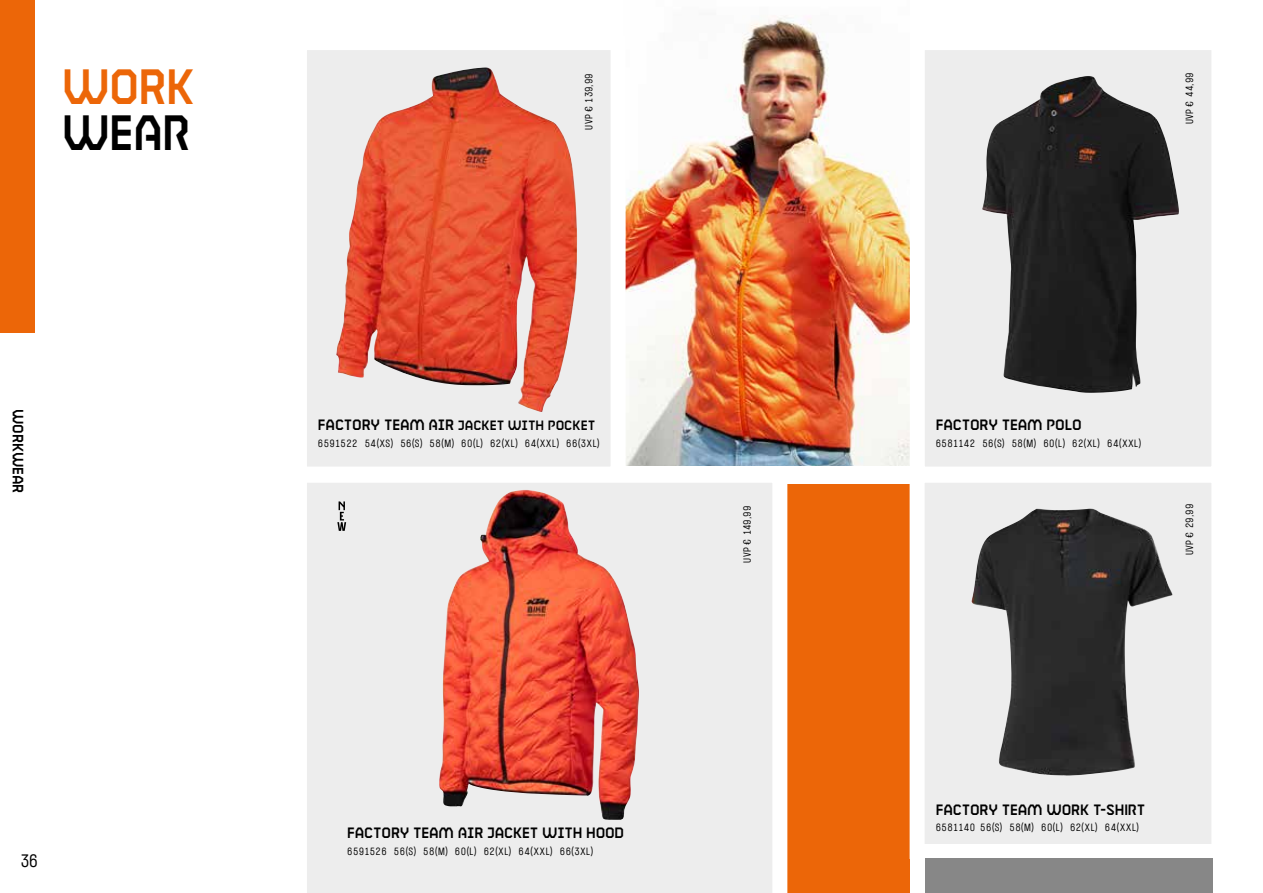
<style>
.page{position:relative;width:1263px;height:893px;background:#fff}
.page>*{position:absolute;margin:0;border:0;box-sizing:border-box;transform-origin:0 0}
.t1{font:49.5px "Coach";color:#ec6608;scale:.95 1}
.t2{font:49.5px "Coach";color:#000;scale:.95 1}
.t3{font:18px "Port Condensed";color:#000}
.t4{font:15px "Coach";letter-spacing:-.015em;color:#000}
.t5{font:13.5px "Coach";letter-spacing:-.01em;color:#000}
.t6{font:10.5px "Port Condensed";letter-spacing:.035em;color:#000}
.s1{font-size:15px}
</style>
<div class="page">
<img style="left:626px;top:15px;width:284px;height:451px">
<svg style="left:307px;top:50px;width:319px;height:417px;background:#edd7d3"></svg>
<img style="left:336px;top:67px;width:199px;height:328px">
<div style="left:768px;top:485px;width:142px;height:408px;background:#ec6608"></div>
<div style="left:307px;top:483px;width:480px;height:410px;background:#ededed"></div>
<div style="left:0;top:0;width:34px;height:333px;background:#ec6608"></div>
<div style="left:910px;top:468px;width:316px;height:391px;background:#ededed;border:15px solid #fff"></div>
<div style="left:910px;top:35px;width:316px;height:447px;background:#ededed;border:15px solid #fff"></div>
<img style="left:971px;top:508px;width:201px;height:268px">
<img style="left:982px;top:76px;width:197px;height:317px">
<div style="left:925px;top:859px;width:288px;height:34px;background:#878787"></div>
<svg style="left:337px;top:501px;width:9px;height:30px"></svg>
<img style="left:439px;top:490px;width:200px;height:330px">
<h1 class="t1" style="left:62px;top:59px;width:142px">WORK</h1>
<h1 class="t2" style="left:62px;top:106px;width:137px">WEAR</h1>
<h3 class="t4" style="left:26px;top:409px;width:86px;rotate:90deg">WORKWEAR</h3>
<h2 class="t3" style="left:21px;top:849px;width:19px">36</h2>
<p class="t6" style="left:582px;top:130px;width:58px;rotate:-90deg">UVP € 139,99</p>
<p class="t5" style="left:318px;top:418px;width:279px"><span class="s1">FACTORY TEAM AIR</span> JACKET WITH POCKET</p>
<p class="t6" style="left:318px;top:436px;width:283px">6591522 54(XS) 56(S) 58(M) 60(L) 62(XL) 64(XXL) 66(3XL)</p>
<h3 class="t4" style="left:347px;top:825px;width:278px">FACTORY TEAM AIR JACKET WITH HOOD</h3>
<p class="t6" style="left:347px;top:844px;width:247px">6591526 56(S) 58(M) 60(L) 62(XL) 64(XXL) 66(3XL)</p>
<p class="t6" style="left:740px;top:563px;width:58px;rotate:-90deg">UVP € 149,99</p>
<p class="t6" style="left:1183px;top:124px;width:53px;rotate:-90deg">UVP € 44,99</p>
<h3 class="t4" style="left:936px;top:416px;width:148px">FACTORY TEAM POLO</h3>
<p class="t6" style="left:936px;top:436px;width:207px">6581142 56(S) 58(M) 60(L) 62(XL) 64(XXL)</p>
<p class="t6" style="left:1183px;top:555px;width:53px;rotate:-90deg">UVP € 29,99</p>
<h3 class="t4" style="left:936px;top:801px;width:211px">FACTORY TEAM WORK T-SHIRT</h3>
<p class="t6" style="left:936px;top:821px;width:205px">6581140 56(S) 58(M) 60(L) 62(XL) 64(XXL)</p>
</div>
